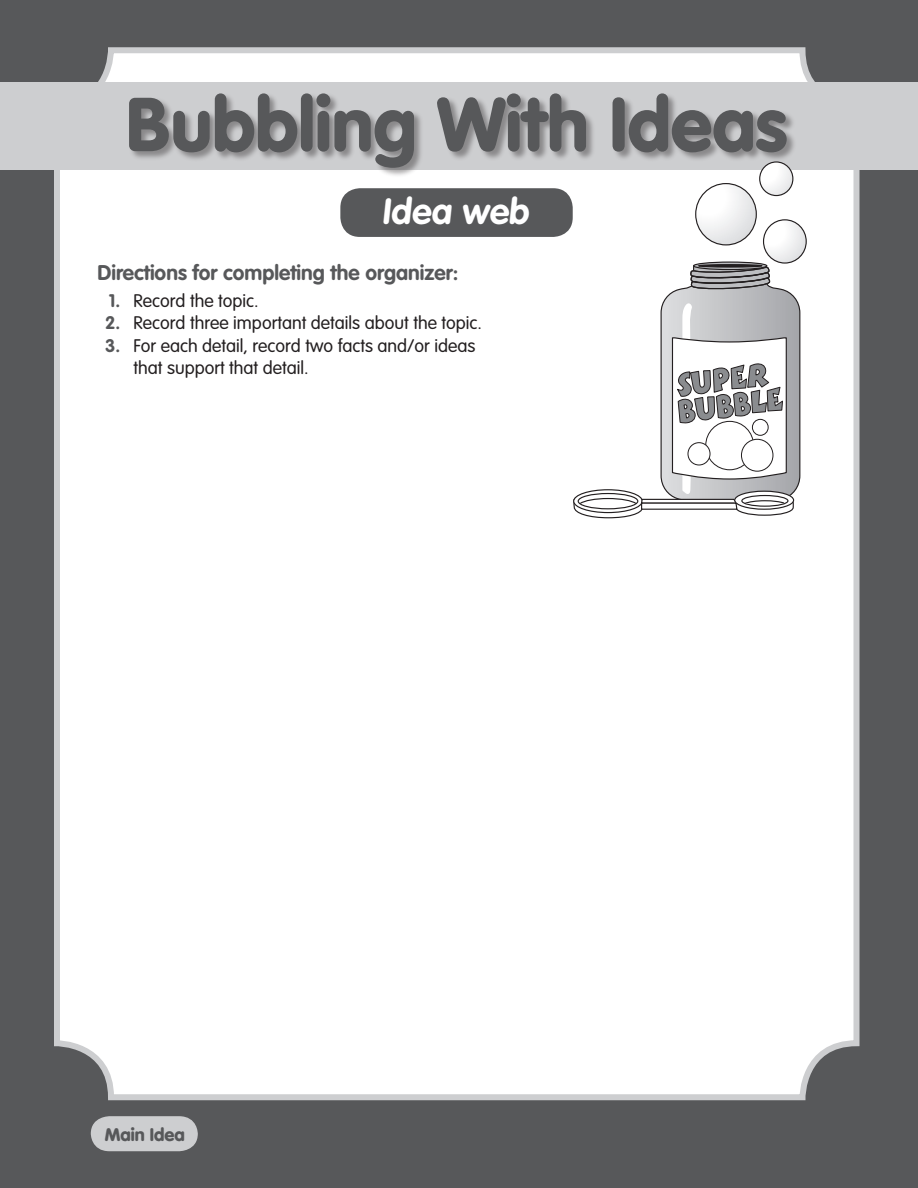
<style>
.page{position:relative;width:918px;height:1188px;background:#57585a}
.page>*{position:absolute;margin:0;border:0;box-sizing:border-box;transform-origin:0 0}
.t1{font:900 75px "VAG Rounded";color:#57585a}
.Subtitle{font:italic 700 36px "VAG Rounded";color:#fff}
.Subhead{font:700 21px "VAG Rounded";color:#57585a}
.Body_Text_Numbered{font:300 18px/22.5px "VAG Rounded";color:#231f20}
.t2{font:900 18px "VAG Rounded";color:#57585a}
.s1{font-weight:700;color:#57585a}
</style>
<div class="page">
<div style="left:57px;top:50px;width:799px;height:1047px;background:#fff;border-radius:54px"></div>
<div style="left:54px;top:47px;width:806px;height:1053px;border:6px solid #cdced0;border-radius:54px"></div>
<svg style="left:90px;top:1116px;width:108px;height:36px;background:#c0c1c3"></svg>
<div style="left:342px;top:190px;width:229px;height:45px;background:#57585a;border-radius:18px"></div>
<div style="left:340px;top:188px;width:233px;height:49px;border:3px solid #57585a;border-radius:18px"></div>
<div style="left:0;top:82px;width:918px;height:88px;background:#cdced0"></div>
<div style="left:128px;top:92px;width:669px;height:86px;background:#231f20;opacity:.4"></div>
<svg style="left:694px;top:262px;width:73px;height:8px"></svg>
<div style="left:693px;top:262px;width:74px;height:8px;border:1px solid #231f20;border-radius:50%"></div>
<div style="left:698px;top:264px;width:64px;height:4px;border:1px solid #231f20;border-radius:50%"></div>
<svg style="left:764px;top:220px;width:42px;height:43px"></svg>
<div style="left:763px;top:219px;width:44px;height:45px;border:1px solid #231f20;border-radius:50%"></div>
<svg style="left:696px;top:184px;width:60px;height:61px"></svg>
<div style="left:695px;top:183px;width:62px;height:62px;border:1px solid #231f20;border-radius:50%"></div>
<svg style="left:760px;top:162px;width:33px;height:34px"></svg>
<div style="left:759px;top:161px;width:34px;height:35px;border:1px solid #231f20;border-radius:50%"></div>
<svg style="left:573px;top:265px;width:228px;height:254px"></svg>
<div style="left:706px;top:421px;width:48px;height:49px;background:#fff;border-radius:50%"></div>
<div style="left:705px;top:421px;width:49px;height:49px;border:1px solid #231f20;border-radius:50%"></div>
<div style="left:741px;top:439px;width:32px;height:32px;background:#fff;border-radius:50%"></div>
<div style="left:741px;top:439px;width:32px;height:33px;border:1px solid #231f20;border-radius:50%"></div>
<div style="left:688px;top:443px;width:22px;height:22px;background:#fff;border-radius:50%"></div>
<div style="left:688px;top:442px;width:22px;height:23px;border:1px solid #231f20;border-radius:50%"></div>
<div style="left:752px;top:419px;width:16px;height:16px;background:#fff;border-radius:50%"></div>
<div style="left:752px;top:419px;width:17px;height:17px;border:1px solid #231f20;border-radius:50%"></div>
<p class="t1" style="left:126px;top:79px;width:663px">Bubbling With Ideas</p>
<p class="Subtitle" style="left:383px;top:191px;width:148px">Idea web</p>
<p class="Subhead" style="left:98px;top:260px;width:363px">Directions for completing the organizer:</p>
<p class="Body_Text_Numbered" style="left:109px;top:289px;width:151px"><span class="s1">1.</span> Record the topic.</p>
<p class="Body_Text_Numbered" style="left:105px;top:312px;width:378px"><span class="s1">2.</span> Record three important details about the topic.</p>
<p class="Body_Text_Numbered" style="left:134px;top:334px;width:343px;text-indent:-28px"><span class="s1">3.</span> For each detail, record two facts and/or ideas that support that detail.</p>
<p class="t2" style="left:105px;top:1124px;width:81px">Main Idea</p>
</div>
